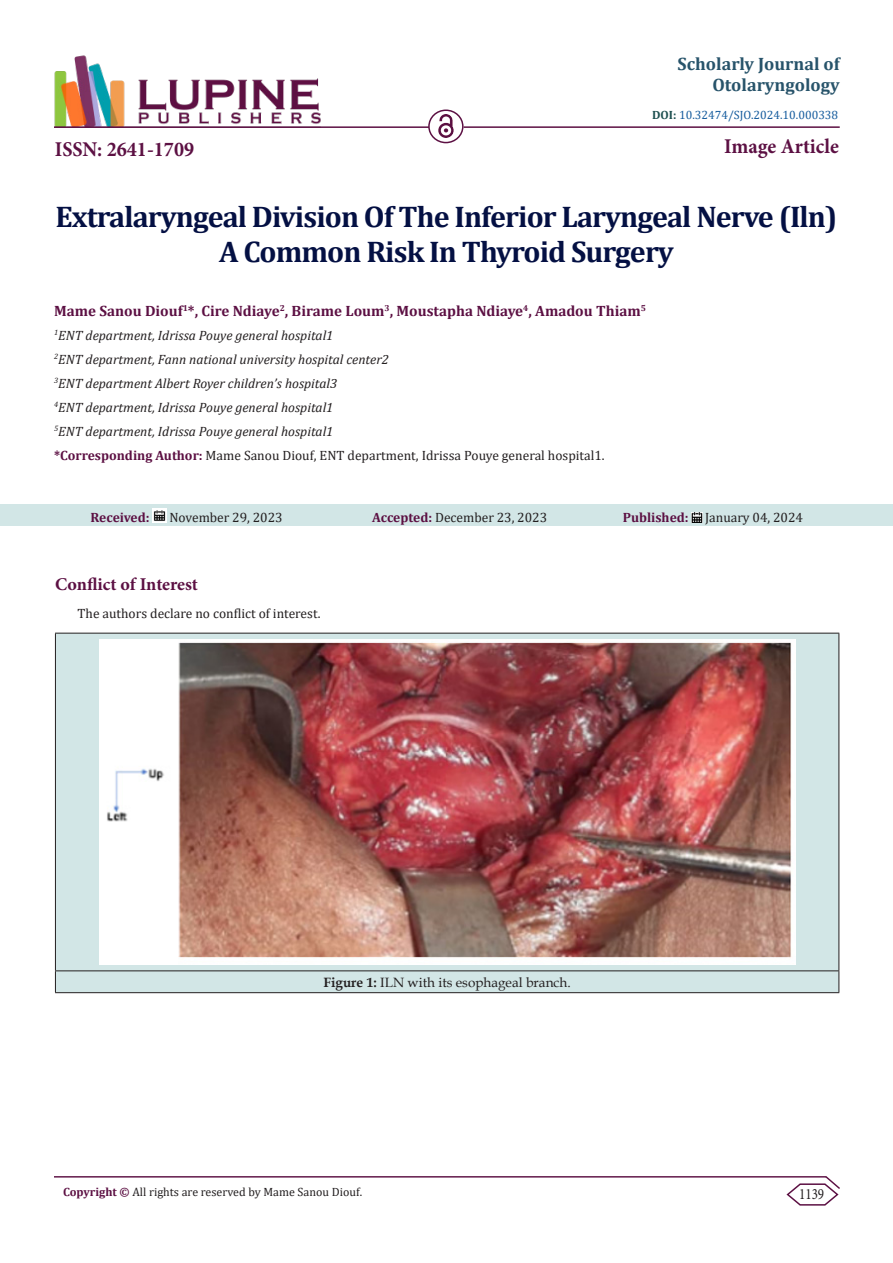
<style>
.page{position:relative;width:893px;height:1263px;background:#fff}
.page>*{position:absolute;margin:0;border:0;box-sizing:border-box;transform-origin:0 0}
.t1{font:700 30px/34.5px "Cambria";letter-spacing:-.03em;color:#041043;text-align:center}
.t2{font:700 21px "Minion Pro";color:#5c1043;scale:.96 1}
.t3{font:700 18px "Cambria";color:#27536a}
.t4{font:700 18px "Minion Pro";letter-spacing:-.005em;color:#5c1043}
.t5{font:15.75px "Minion Pro";color:#231f20;scale:.83 1}
.t6{font:700 15px "Cambria";color:#5c1043}
.t7{font:italic 13.5px "Cambria";color:#231f20}
.t8{font:13.5px "Cambria";color:#231f20}
.t9{font:13.5px "Book Antiqua";color:#231f20}
.t10{font:700 13.5px "Cambria";letter-spacing:-.005em;color:#5c1043}
.t11{font:12px "Cambria";color:#231f20}
.t12{font:12px "Cambria";color:#175d9e}
.s1{font-weight:700;color:#1e5050}
.s2{font-weight:700;color:#5c1043}
.s3{font-weight:700}
</style>
<div class="page">
<img style="left:54px;top:55px;width:267px;height:71px">
<hr style="left:54px;top:126px;width:375px;height:2px;background:#5c1043">
<img style="left:438px;top:115px;width:15px;height:23px">
<div style="left:1px;top:504px;width:892px;height:21px;background:#d2e6e6"></div>
<img style="left:152px;top:508px;width:15px;height:15px">
<svg style="left:691px;top:512px;width:11px;height:11px"></svg>
<div style="left:428px;top:109px;width:36px;height:34px;border:2px solid #5c1043;border-radius:50%"></div>
<hr style="left:464px;top:126px;width:376px;height:2px;background:#5c1043">
<hr style="left:54px;top:1176px;width:772px;height:1px;background:#5c1043">
<svg style="left:785px;top:1176px;width:55px;height:30px"></svg>
<div style="left:56px;top:634px;width:782px;height:358px;background:#d2e6e6"></div>
<hr style="left:55px;top:633px;width:784px;height:1px;background:#231f20">
<hr style="left:55px;top:633px;width:1px;height:337px;background:#231f20">
<hr style="left:838px;top:633px;width:1px;height:337px;background:#231f20">
<hr style="left:55px;top:970px;width:784px;height:1px;background:#231f20">
<svg style="left:55px;top:971px;width:1px;height:21px"></svg>
<svg style="left:838px;top:971px;width:1px;height:21px"></svg>
<hr style="left:55px;top:992px;width:784px;height:1px;background:#231f20">
<img style="left:99px;top:639px;width:696px;height:326px">
<p class="t3" style="left:677px;top:51px;width:164px">Scholarly Journal of</p>
<p class="t3" style="left:712px;top:72px;width:129px">Otolaryngology</p>
<p class="t2" style="left:55px;top:135px;width:147px">ISSN: 2641-1709</p>
<p class="t12" style="left:652px;top:108px;width:188px"><span class="s1">DOI:</span> 10.32474/SJO.2024.10.000338</p>
<p class="t2" style="left:724px;top:131px;width:121px">Image Article</p>
<p class="t1" style="left:55px;top:199px;width:783px">Extralaryngeal Division Of The Inferior Laryngeal Nerve (Iln)<br>A Common Risk In Thyroid Surgery</p>
<p class="t6" style="left:54px;top:300px;width:593px">Mame Sanou Diouf<sup>1</sup>*, Cire Ndiaye<sup>2</sup>, Birame Loum<sup>3</sup>, Moustapha Ndiaye<sup>4</sup>, Amadou Thiam<sup>5</sup></p>
<p class="t7" style="left:54px;top:326px;width:281px"><sup>1</sup>ENT department, Idrissa Pouye general hospital1</p>
<p class="t7" style="left:54px;top:350px;width:336px"><sup>2</sup>ENT department, Fann national university hospital center2</p>
<p class="t7" style="left:54px;top:374px;width:285px"><sup>3</sup>ENT department Albert Royer children’s hospital3</p>
<p class="t7" style="left:54px;top:398px;width:281px"><sup>4</sup>ENT department, Idrissa Pouye general hospital1</p>
<p class="t7" style="left:54px;top:422px;width:281px"><sup>5</sup>ENT department, Idrissa Pouye general hospital1</p>
<p class="t8" style="left:54px;top:447px;width:552px"><span class="s2">*Corresponding Author:</span> Mame Sanou Diouf, ENT department, Idrissa Pouye general hospital1.</p>
<p class="t10" style="left:91px;top:507px;width:60px">Received:</p>
<p class="t8" style="left:169px;top:509px;width:115px">November 29, 2023</p>
<p class="t8" style="left:372px;top:509px;width:177px"><span class="s2">Accepted:</span> December 23, 2023</p>
<p class="t8" style="left:623px;top:509px;width:182px"><span class="s2">Published:</span> January 04, 2024</p>
<p class="t4" style="left:55px;top:572px;width:144px">Conflict of Interest</p>
<p class="t8" style="left:78px;top:605px;width:244px">The authors declare no conflict of interest.</p>
<p class="t9" style="left:324px;top:973px;width:249px"><span class="s3">Figure 1:</span> ILN with its esophageal branch.</p>
<p class="t11" style="left:63px;top:1185px;width:301px"><span class="s2">Copyright ©</span> All rights are reserved by Mame Sanou Diouf.</p>
<p class="t5" style="left:799px;top:1184px;width:32px">1139</p>
</div>
